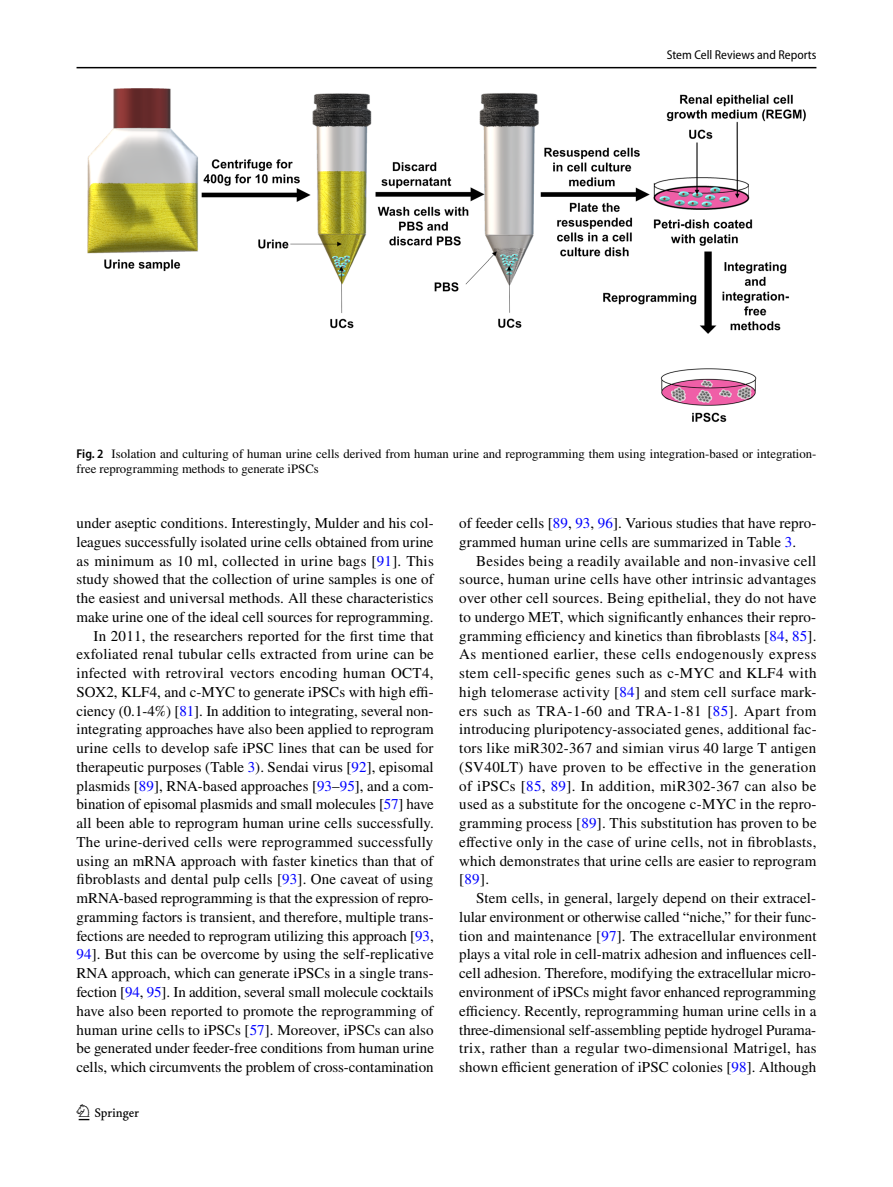
<style>
.page{position:relative;width:893px;height:1187px;background:#fff}
.page>*{position:absolute;margin:0;border:0;box-sizing:border-box;transform-origin:0 0}
.t1{font:22.5px "Springnew Regular 2";color:#000}
.t2{font:15px/18.8px "STIX";letter-spacing:.005em;color:#000;text-align:justify}
.t3{font:12.75px/15px "STIX";color:#000}
.t4{font:semi-condensed 12.75px "Myriad Pro";color:#000}
.s1{font-family:"Myriad Pro";font-weight:600;font-stretch:semi-condensed}
.s2{color:#00f}
</style>
<div class="page">
<hr style="left:77px;top:67px;width:739px;height:1px;background:#000">
<img style="left:87px;top:88px;width:719px;height:334px">
<p class="t4" style="left:667px;top:48px;width:151px">Stem Cell Reviews and Reports</p>
<p class="t3" style="left:77px;top:447px;width:741px"><span class="s1">Fig. 2</span> Isolation and culturing of human urine cells derived from human urine and reprogramming them using integration-based or integration&shy;free reprogramming methods to generate iPSCs</p>
<p class="t2" style="left:77px;top:514px;width:359px;text-align:right">under aseptic conditions. Interestingly, Mulder and his col&shy;leagues successfully isolated urine cells obtained from urine as minimum as 10 ml, collected in urine bags [<span class="s2">91</span>]. This study showed that the collection of urine samples is one of the easiest and universal methods. All these characteristics make urine one of the ideal cell sources for reprogramming.<br>In 2011, the researchers reported for the first time that exfoliated renal tubular cells extracted from urine can be infected with retroviral vectors encoding human OCT4, SOX2, KLF4, and c-MYC to generate iPSCs with high effi&shy;ciency (0.1-4%) [<span class="s2">81</span>]. In addition to integrating, several non&shy;integrating approaches have also been applied to reprogram urine cells to develop safe iPSC lines that can be used for therapeutic purposes (Table <span class="s2">3</span>). Sendai virus [<span class="s2">92</span>], episomal plasmids [<span class="s2">89</span>], RNA-based approaches [<span class="s2">93</span>–<span class="s2">95</span>], and a com&shy;bination of episomal plasmids and small molecules [<span class="s2">57</span>] have all been able to reprogram human urine cells successfully.<br>The urine-derived cells were reprogrammed successfully using an mRNA approach with faster kinetics than that of fibroblasts and dental pulp cells [<span class="s2">93</span>]. One caveat of using mRNA-based reprogramming is that the expression of repro&shy;gramming factors is transient, and therefore, multiple trans&shy;fections are needed to reprogram utilizing this approach [<span class="s2">93</span>, <span class="s2">94</span>]. But this can be overcome by using the self-replicative RNA approach, which can generate iPSCs in a single trans&shy;fection [<span class="s2">94</span>, <span class="s2">95</span>]. In addition, several small molecule cocktails have also been reported to promote the reprogramming of human urine cells to iPSCs [<span class="s2">57</span>]. Moreover, iPSCs can also be generated under feeder-free conditions from human urine cells, which circumvents the problem of cross-contamination</p>
<p class="t2" style="left:459px;top:514px;width:359px">of feeder cells [<span class="s2">89</span>, <span class="s2">93</span>, <span class="s2">96</span>]. Various studies that have repro&shy;grammed human urine cells are summarized in Table <span class="s2">3</span>.</p>
<p class="t2" style="left:459px;top:552px;width:359px;text-indent:17px">Besides being a readily available and non-invasive cell source, human urine cells have other intrinsic advantages over other cell sources. Being epithelial, they do not have to undergo MET, which significantly enhances their repro&shy;gramming efficiency and kinetics than fibroblasts [<span class="s2">84</span>, <span class="s2">85</span>].<br>As mentioned earlier, these cells endogenously express stem cell-specific genes such as c-MYC and KLF4 with high telomerase activity [<span class="s2">84</span>] and stem cell surface mark&shy;ers such as TRA-1-60 and TRA-1-81 [<span class="s2">85</span>]. Apart from introducing pluripotency-associated genes, additional fac&shy;tors like miR302-367 and simian virus 40 large T antigen (SV40LT) have proven to be effective in the generation of iPSCs [<span class="s2">85</span>, <span class="s2">89</span>]. In addition, miR302-367 can also be used as a substitute for the oncogene c-MYC in the repro&shy;gramming process [<span class="s2">89</span>]. This substitution has proven to be effective only in the case of urine cells, not in fibroblasts, which demonstrates that urine cells are easier to reprogram [<span class="s2">89</span>].</p>
<p class="t2" style="left:459px;top:889px;width:359px;text-indent:17px">Stem cells, in general, largely depend on their extracel&shy;lular environment or otherwise called “niche,” for their func&shy;tion and maintenance [<span class="s2">97</span>]. The extracellular environment plays a vital role in cell-matrix adhesion and influences cell&shy;cell adhesion. Therefore, modifying the extracellular micro&shy;environment of iPSCs might favor enhanced reprogramming efficiency. Recently, reprogramming human urine cells in a three-dimensional self-assembling peptide hydrogel Purama&shy;trix, rather than a regular two-dimensional Matrigel, has shown efficient generation of iPSC colonies [<span class="s2">98</span>]. Although</p>
<h1 class="t1" style="left:79px;top:1104px;width:62px">1 3</h1>
</div>
